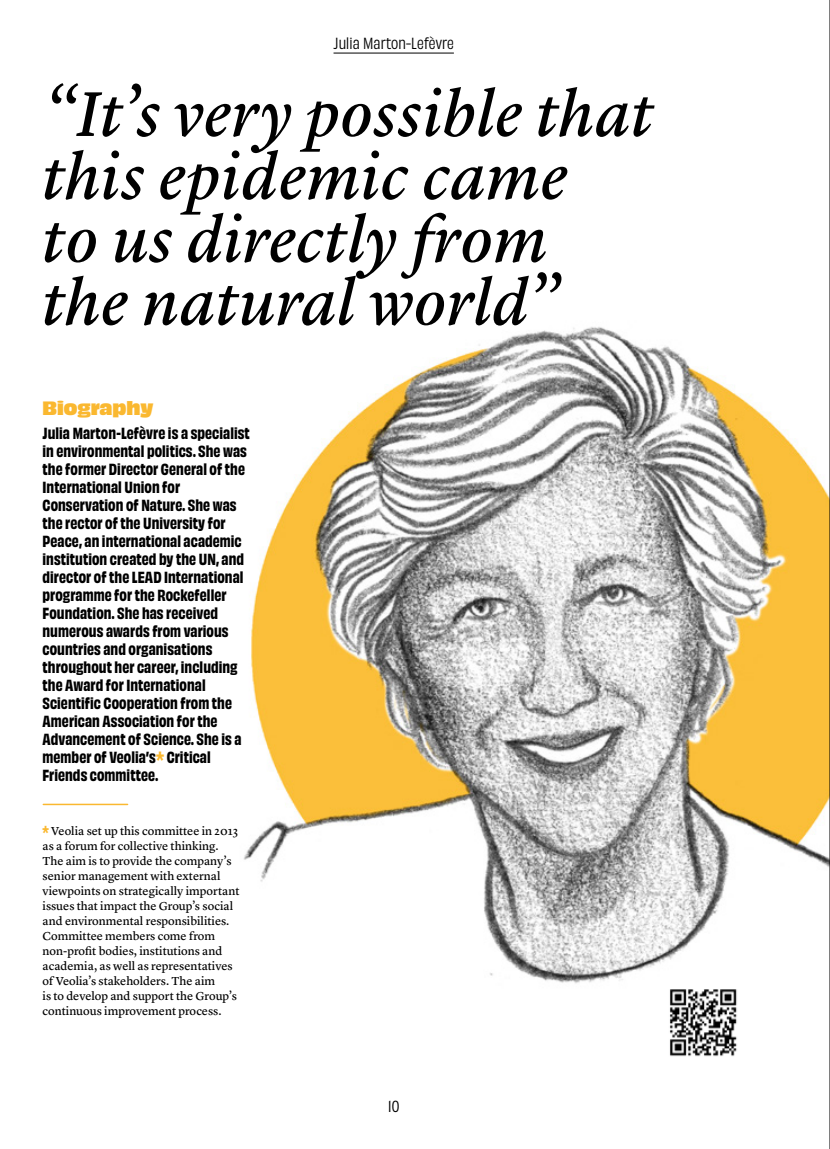
<style>
.page{position:relative;width:830px;height:1149px;background:#fff}
.page>*{position:absolute;margin:0;border:0;box-sizing:border-box;transform-origin:0 0}
.t1{font:italic 65.55px/62.8px "Lyon Text Regular No.2";letter-spacing:.005em;color:#000}
.t2{font:18px "Obviously Blck";letter-spacing:-.005em;color:#fab830}
.t3{font:700 15px/18px "Obviously Narw";letter-spacing:.005em;color:#000}
.t4{font:15px "Obviously Narw";letter-spacing:.01em;color:#000}
.t5{font:12px/15px "Lyon Text Regular No.2";color:#000}
.s1{color:#fab830}
.s2{font-family:"Obviously Narw";font-weight:700;color:#fab830}
</style>
<div class="page">
<hr style="left:333px;top:53px;width:120px;height:1px;background:#000">
<img style="left:243px;top:327px;width:586px;height:657px">
<hr style="left:829px;top:0;width:1px;height:1148px;background:#000">
<hr style="left:43px;top:803px;width:84px;height:2px;background:#fab830">
<img style="left:661px;top:980px;width:83px;height:77px">
<p class="t4" style="left:333px;top:32px;width:122px">Julia Marton-Lefèvre</p>
<h1 class="t1" style="left:43px;top:77px;width:613px">“It’s very possible that this epidemic came<br>to us directly from<br>the natural world”</h1>
<p class="t2" style="left:43px;top:393px;width:112px">Biography</p>
<p class="t3" style="left:43px;top:422px;width:209px">Julia Marton-Lefèvre is a specialist in environmental politics. She was the former Director General of the<br>International Union for<br>Conservation of Nature. She was the rector of the University for<br>Peace, an international academic institution created by the UN, and director of the LEAD International programme for the Rockefeller<br>Foundation. She has received numerous awards from various countries and organisations throughout her career, including the Award for International<br>Scientific Cooperation from the<br>American Association for the<br>Advancement of Science. She is a member of Veolia’s<span class="s1">*</span> Critical<br>Friends committee.</p>
<p class="t5" style="left:43px;top:822px;width:198px"><span class="s2">*</span> Veolia set up this committee in 2013 as a forum for collective thinking.<br>The aim is to provide the company’s senior management with external viewpoints on strategically important issues that impact the Group’s social and environmental responsibilities.<br>Committee members come from non-profit bodies, institutions and academia, as well as representatives of Veolia’s stakeholders. The aim<br>is to develop and support the Group’s continuous improvement process.</p>
<p class="t4" style="left:388px;top:1095px;width:13px">10</p>
</div>
